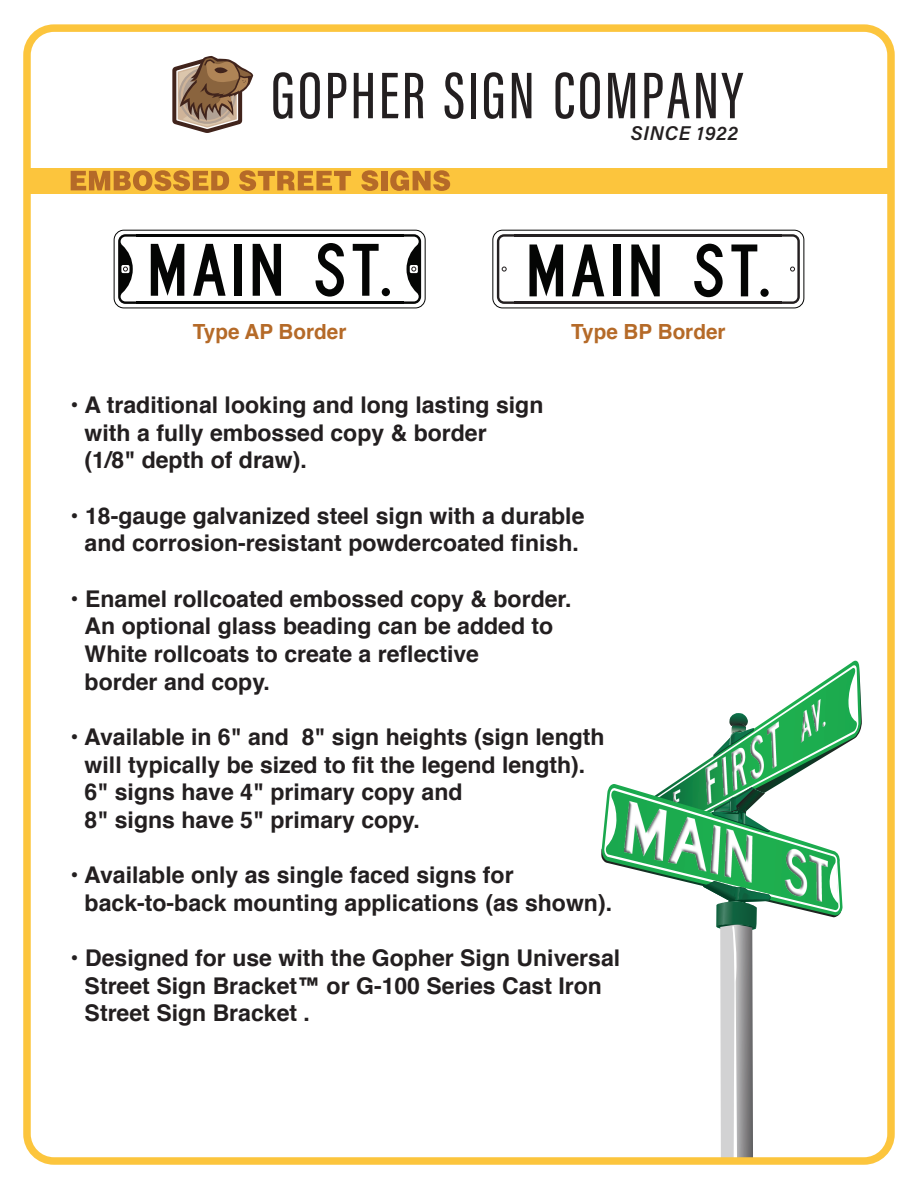
<style>
.page{position:relative;width:918px;height:1188px;background:#fff}
.page>*{position:absolute;margin:0;border:0;box-sizing:border-box;transform-origin:0 0}
.t1{font:77.7px "Highway C66";letter-spacing:.115em;color:#040504}
.t2{font:500 67.95px "Acumin Pro Extra Cond";letter-spacing:.04em;color:#231f20}
.t3{font:700 23.1px/27.6px "Helvetica";color:#231f20}
.t4{font:700 20.85px "Helvetica";color:#b56a28}
.t5{font:italic 600 19.95px "Acumin Pro";letter-spacing:.04em;color:#231f20}
</style>
<div class="page">
<svg style="left:601px;top:664px;width:261px;height:492px"></svg>
<img style="left:625px;top:700px;width:202px;height:201px">
<div style="left:27px;top:168px;width:864px;height:26px;background:#fcc53d"></div>
<svg style="left:71px;top:170px;width:158px;height:21px"></svg>
<svg style="left:239px;top:170px;width:112px;height:21px"></svg>
<svg style="left:361px;top:170px;width:17px;height:21px"></svg>
<div style="left:381px;top:171px;width:6px;height:19px;background:#b56a28"></div>
<svg style="left:390px;top:170px;width:60px;height:21px"></svg>
<div style="left:114px;top:230px;width:312px;height:78px;border:1px solid #040504;border-radius:10px"></div>
<hr style="left:136px;top:234px;width:267px;height:3px;background:#040504">
<hr style="left:136px;top:301px;width:267px;height:3px;background:#040504">
<svg style="left:118px;top:234px;width:18px;height:70px"></svg>
<svg style="left:403px;top:234px;width:18px;height:70px"></svg>
<div style="left:492px;top:230px;width:312px;height:78px;border:1px solid #040504;border-radius:10px"></div>
<svg style="left:782px;top:234px;width:18px;height:70px"></svg>
<hr style="left:515px;top:234px;width:267px;height:3px;background:#231f20">
<hr style="left:515px;top:301px;width:267px;height:3px;background:#231f20">
<svg style="left:497px;top:234px;width:18px;height:70px"></svg>
<div style="left:23px;top:24px;width:872px;height:1141px;border:8px solid #fcc53d;border-radius:27px"></div>
<svg style="left:172px;top:56px;width:82px;height:77px"></svg>
<h2 class="t2" style="left:271px;top:54px;width:474px">GOPHER SIGN COMPANY</h2>
<p class="t5" style="left:631px;top:119px;width:109px">SINCE 1922</p>
<h1 class="t1" style="left:151px;top:205px;width:244px">MAIN ST.</h1>
<p class="t4" style="left:193px;top:314px;width:155px">Type AP Border</p>
<h1 class="t1" style="left:529px;top:206px;width:244px">MAIN ST.</h1>
<p class="t4" style="left:571px;top:314px;width:156px">Type BP Border</p>
<p class="t3" style="left:85px;top:391px;width:460px;text-indent:-14px">• A traditional looking and long lasting sign with a fully embossed copy &amp; border<br>(1/8" depth of draw).</p>
<p class="t3" style="left:71px;top:502px;width:515px;text-align:center">• 18-gauge galvanized steel sign with a durable and corrosion-resistant powdercoated finish.</p>
<p class="t3" style="left:85px;top:585px;width:489px;text-indent:-14px">• Enamel rollcoated embossed copy &amp; border.<br>An optional glass beading can be added to White rollcoats to create a reflective<br>border and copy.</p>
<p class="t3" style="left:85px;top:723px;width:521px;text-indent:-14px">• Available in 6" and 8" sign heights (sign length will typically be sized to fit the legend length).<br>6" signs have 4" primary copy and<br>8" signs have 5" primary copy.</p>
<p class="t3" style="left:85px;top:861px;width:529px;text-indent:-14px">• Available only as single faced signs for back-to-back mounting applications (as shown).</p>
<p class="t3" style="left:85px;top:944px;width:537px;text-indent:-14px">• Designed for use with the Gopher Sign Universal<br>Street Sign Bracket™ or G-100 Series Cast Iron<br>Street Sign Bracket .</p>
</div>
